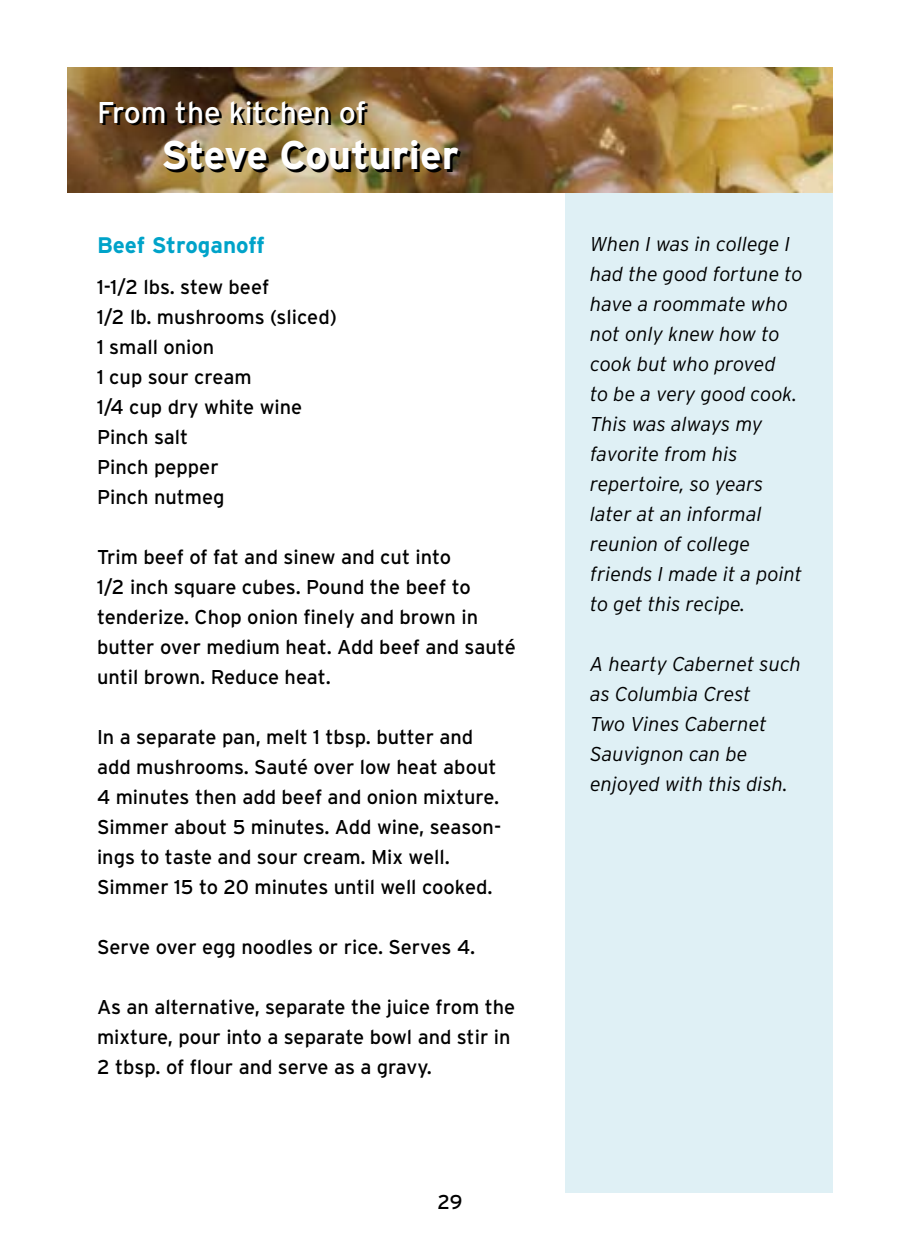
<style>
.page{position:relative;width:900px;height:1260px;background:#fff}
.page>*{position:absolute;margin:0;border:0;box-sizing:border-box;transform-origin:0 0}
.t1{font:700 40px "Interstate";letter-spacing:-.005em;color:#fff}
.t2{font:30px "Interstate";color:#fff}
.t3{font:700 22.5px "Interstate";letter-spacing:-.005em;color:#00a3c9}
.t4{font:20px/30px "Interstate";color:#000}
.t5{font:italic 300 20px/30px "Interstate";color:#000}
</style>
<div class="page">
<div style="left:565px;top:184px;width:267px;height:1008px;background:#dff0f5"></div>
<img style="left:68px;top:68px;width:764px;height:124px">
<h2 class="t2" style="left:97px;top:96px;width:271px">From the kitchen of</h2>
<h1 class="t1" style="left:161px;top:133px;width:299px">Steve Couturier</h1>
<p class="t3" style="left:97px;top:233px;width:169px">Beef Stroganoff</p>
<p class="t4" style="left:97px;top:272px;width:241px">1-1/2 lbs. stew beef<br>1/2 lb. mushrooms (sliced)<br>1 small onion<br>1 cup sour cream<br>1/4 cup dry white wine<br>Pinch salt<br>Pinch pepper<br>Pinch nutmeg</p>
<p class="t4" style="left:97px;top:542px;width:420px">Trim beef of fat and sinew and cut into<br>1/2 inch square cubes. Pound the beef to tenderize. Chop onion finely and brown in butter over medium heat. Add beef and sauté until brown. Reduce heat.</p>
<p class="t4" style="left:97px;top:722px;width:406px">In a separate pan, melt 1 tbsp. butter and add mushrooms. Sauté over low heat about 4 minutes then add beef and onion mixture.<br>Simmer about 5 minutes. Add wine, season&shy;ings to taste and sour cream. Mix well.<br>Simmer 15 to 20 minutes until well cooked.</p>
<p class="t4" style="left:97px;top:932px;width:380px">Serve over egg noodles or rice. Serves 4.</p>
<p class="t4" style="left:97px;top:992px;width:420px">As an alternative, separate the juice from the mixture, pour into a separate bowl and stir in<br>2 tbsp. of flour and serve as a gravy.</p>
<p class="t4" style="left:438px;top:1186px;width:26px">29</p>
<p class="t5" style="left:590px;top:229px;width:214px">When I was in college I had the good fortune to have a roommate who not only knew how to cook but who proved<br>to be a very good cook.<br>This was always my favorite from his repertoire, so years later at an informal reunion of college friends I made it a point to get this recipe.</p>
<p class="t5" style="left:590px;top:649px;width:212px">A hearty Cabernet such as Columbia Crest<br>Two Vines Cabernet<br>Sauvignon can be enjoyed with this dish.</p>
</div>
